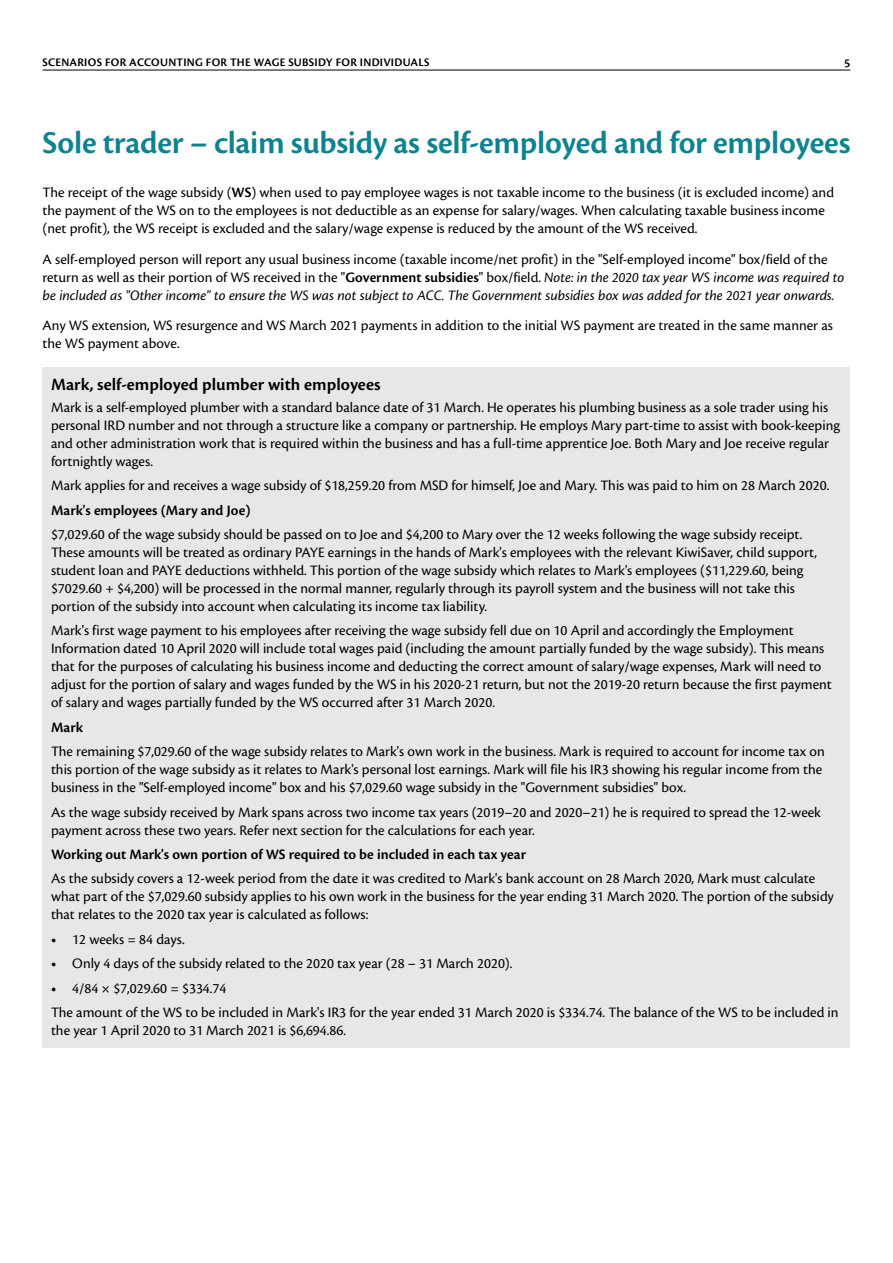
<style>
.page{position:relative;width:893px;height:1263px;background:#fff}
.page>*{position:absolute;margin:0;border:0;box-sizing:border-box;transform-origin:0 0}
.t1{font:600 33px "Cronos Pro";letter-spacing:-.01em;color:#0d8390}
.t2{font:600 18px "Cronos Pro";color:#000}
.t3{font:15px/18px "Cronos Pro";color:#000}
.t4{font:600 15px "Cronos Pro";color:#000}
.t5{font:600 12.75px "Cronos Pro";color:#000}
.t6{font:600 12px "Cronos Pro";letter-spacing:.02em;color:#000}
.s1{font-weight:600}
.s2{font-style:italic}
</style>
<div class="page">
<hr style="left:43px;top:70px;width:807px;height:1px;background:#000">
<div style="left:43px;top:367px;width:807px;height:681px;background:#e6e7e8"></div>
<p class="t6" style="left:43px;top:56px;width:389px">SCENARIOS FOR ACCOUNTING FOR THE WAGE SUBSIDY FOR INDIVIDUALS</p>
<p class="t5" style="left:844px;top:56px;width:8px">5</p>
<h1 class="t1" style="left:43px;top:124px;width:809px">Sole trader – claim subsidy as self-employed and for employees</h1>
<p class="t3" style="left:43px;top:183px;width:793px">The receipt of the wage subsidy (<span class="s1">WS</span>) when used to pay employee wages is not taxable income to the business (it is excluded income) and the payment of the WS on to the employees is not deductible as an expense for salary/wages. When calculating taxable business income (net profit), the WS receipt is excluded and the salary/wage expense is reduced by the amount of the WS received.</p>
<p class="t3" style="left:43px;top:250px;width:803px">A self-employed person will report any usual business income (taxable income/net profit) in the "Self-employed income" box/field of the return as well as their portion of WS received in the "<span class="s1">Government subsidies</span>" box/field. <span class="s2">Note: in the 2020 tax year WS income was required to be included as "Other income" to ensure the WS was not subject to ACC. The Government subsidies box was added for the 2021 year onwards.</span></p>
<p class="t3" style="left:43px;top:317px;width:792px">Any WS extension, WS resurgence and WS March 2021 payments in addition to the initial WS payment are treated in the same manner as the WS payment above.</p>
<p class="t2" style="left:51px;top:374px;width:331px">Mark, self-employed plumber with employees</p>
<p class="t3" style="left:51px;top:398px;width:791px">Mark is a self-employed plumber with a standard balance date of 31 March. He operates his plumbing business as a sole trader using his personal IRD number and not through a structure like a company or partnership. He employs Mary part-time to assist with book-keeping and other administration work that is required within the business and has a full-time apprentice Joe. Both Mary and Joe receive regular fortnightly wages.</p>
<p class="t3" style="left:51px;top:477px;width:780px">Mark applies for and receives a wage subsidy of $18,259.20 from MSD for himself, Joe and Mary. This was paid to him on 28 March 2020.</p>
<p class="t4" style="left:51px;top:501px;width:201px">Mark's employees (Mary and Joe)</p>
<p class="t3" style="left:51px;top:525px;width:767px">$7,029.60 of the wage subsidy should be passed on to Joe and $4,200 to Mary over the 12 weeks following the wage subsidy receipt.<br>These amounts will be treated as ordinary PAYE earnings in the hands of Mark's employees with the relevant KiwiSaver, child support, student loan and PAYE deductions withheld. This portion of the wage subsidy which relates to Mark's employees ($11,229.60, being $7029.60 + $4,200) will be processed in the normal manner, regularly through its payroll system and the business will not take this portion of the subsidy into account when calculating its income tax liability.</p>
<p class="t3" style="left:51px;top:622px;width:782px">Mark's first wage payment to his employees after receiving the wage subsidy fell due on 10 April and accordingly the Employment Information dated 10 April 2020 will include total wages paid (including the amount partially funded by the wage subsidy). This means that for the purposes of calculating his business income and deducting the correct amount of salary/wage expenses, Mark will need to adjust for the portion of salary and wages funded by the WS in his 2020-21 return, but not the 2019-20 return because the first payment of salary and wages partially funded by the WS occurred after 31 March 2020.</p>
<p class="t4" style="left:51px;top:718px;width:33px">Mark</p>
<p class="t3" style="left:51px;top:743px;width:775px">The remaining $7,029.60 of the wage subsidy relates to Mark's own work in the business. Mark is required to account for income tax on this portion of the wage subsidy as it relates to Mark's personal lost earnings. Mark will file his IR3 showing his regular income from the business in the "Self-employed income" box and his $7,029.60 wage subsidy in the "Government subsidies" box.</p>
<p class="t3" style="left:51px;top:803px;width:771px">As the wage subsidy received by Mark spans across two income tax years (2019–20 and 2020–21) he is required to spread the 12-week payment across these two years. Refer next section for the calculations for each year.</p>
<p class="t4" style="left:51px;top:846px;width:476px">Working out Mark's own portion of WS required to be included in each tax year</p>
<p class="t3" style="left:51px;top:870px;width:784px">As the subsidy covers a 12-week period from the date it was credited to Mark's bank account on 28 March 2020, Mark must calculate what part of the $7,029.60 subsidy applies to his own work in the business for the year ending 31 March 2020. The portion of the subsidy that relates to the 2020 tax year is calculated as follows:</p>
<p class="t3" style="left:51px;top:930px;width:135px"><span class="s1">•</span> 12 weeks = 84 days.</p>
<p class="t3" style="left:51px;top:954px;width:463px"><span class="s1">•</span> Only 4 days of the subsidy related to the 2020 tax year (28 – 31 March 2020).</p>
<p class="t3" style="left:51px;top:976px;width:789px;line-height:24.3px"><span class="s1">•</span> 4/84 × $7,029.60 = $334.74<br>The amount of the WS to be included in Mark's IR3 for the year ended 31 March 2020 is $334.74. The balance of the WS to be included in</p>
<p class="t3" style="left:51px;top:1021px;width:296px">the year 1 April 2020 to 31 March 2021 is $6,694.86.</p>
</div>
